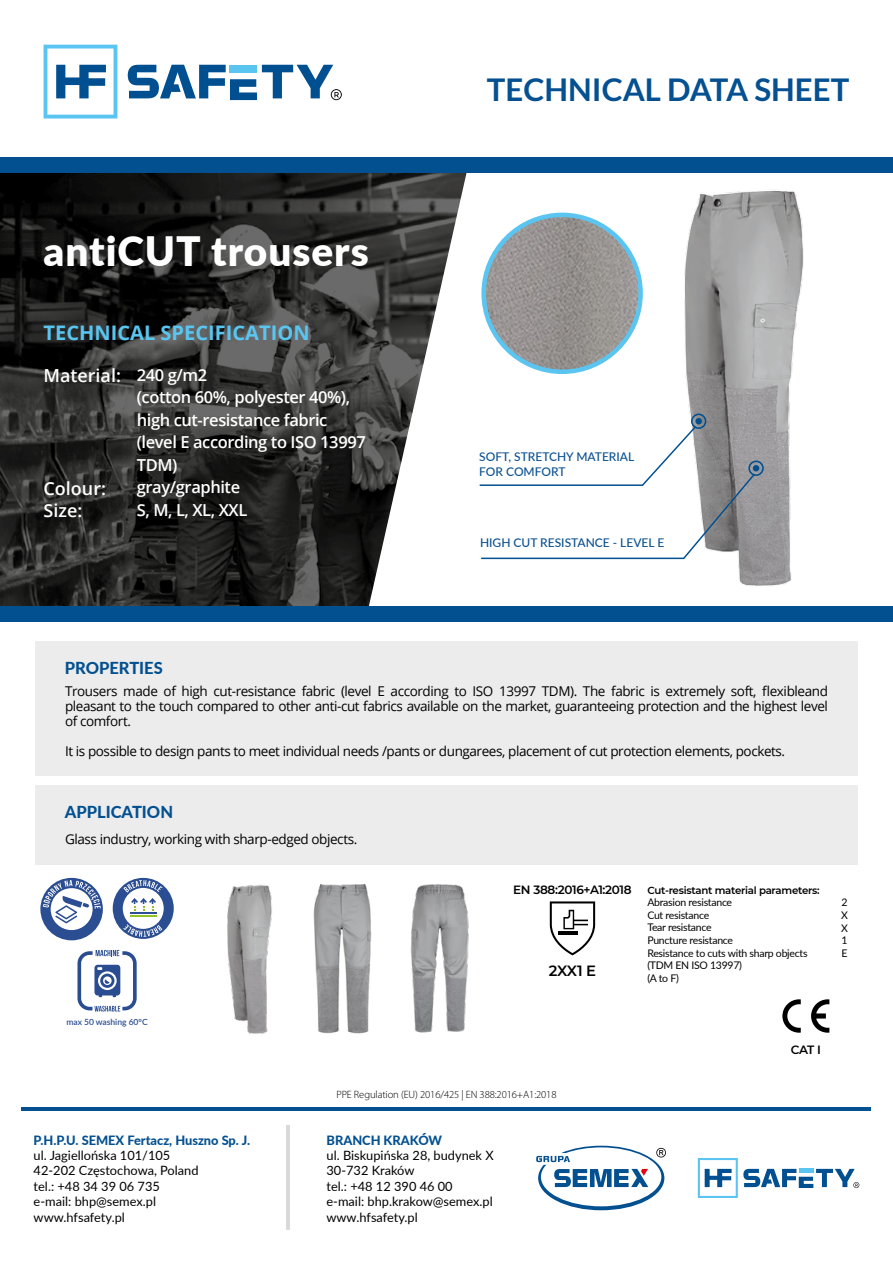
<style>
.page{position:relative;width:893px;height:1263px;background:#fff}
.page>*{position:absolute;margin:0;border:0;box-sizing:border-box;transform-origin:0 0}
.t1{font:900 40.5px "Lato";letter-spacing:.025em;color:#fff}
.t2{font:700 31.35px "Lato";color:#045091}
.t3{font:700 20.1px "Open Sans";color:#59c6f2}
.t4{font:600 18px/22.5px "Open Sans";color:#fff}
.t5{font:600 16.5px/22.5px "Open Sans";letter-spacing:-.025em;color:#fff}
.t6{font:800 16.5px "Lato";color:#035091}
.t7{font:600 14.85px "Montserrat";color:#000}
.t8{font:13.5px/15px "Open Sans";letter-spacing:-.03em;color:#000;text-align:justify}
.t9{font:12.75px/15.5px "Lato";color:#000}
.t10{font:800 12.75px "Lato";color:#035091}
.t11{font:500 12px/14.4px "Lato";color:#0b5191}
.t12{font:600 12px "Montserrat";letter-spacing:-.03em;color:#000}
.t13{font:300 10.65px "Myriad Pro";letter-spacing:-.01em;color:#000}
.t14{font:10.5px/12.6px "Lato";letter-spacing:-.025em;color:#000}
.t15{font:600 10.2px "Montserrat";letter-spacing:-.025em;color:#000}
.t16{font:600 8.55px "Lato";color:#2a4d92}
</style>
<div class="page">
<img style="left:0;top:173px;width:367px;height:433px">
<svg style="left:367px;top:173px;width:240px;height:433px"></svg>
<img style="left:607px;top:189px;width:197px;height:397px">
<svg style="left:698px;top:1158px;width:161px;height:40px"></svg>
<svg style="left:536px;top:1146px;width:130px;height:64px"></svg>
<hr style="left:287px;top:1125px;width:3px;height:105px;background:#dadada">
<hr style="left:22px;top:1107px;width:849px;height:4px;background:#035091">
<svg style="left:44px;top:45px;width:73px;height:73px"></svg>
<svg style="left:128px;top:65px;width:214px;height:35px"></svg>
<div style="left:0;top:157px;width:893px;height:16px;background:#035091"></div>
<div style="left:0;top:606px;width:893px;height:16px;background:#035091"></div>
<div style="left:695px;top:418px;width:7px;height:6px;background:#035091;border-radius:50%"></div>
<div style="left:691px;top:414px;width:15px;height:15px;border:2px solid #035091;border-radius:50%"></div>
<div style="left:748px;top:460px;width:16px;height:16px;border:2px solid #035091;border-radius:50%"></div>
<div style="left:35px;top:641px;width:823px;height:135px;background:#ececec"></div>
<div style="left:35px;top:785px;width:823px;height:79px;background:#ececec"></div>
<svg style="left:550px;top:901px;width:45px;height:54px"></svg>
<hr style="left:558px;top:931px;width:20px;height:4px;background:#000">
<svg style="left:782px;top:999px;width:19px;height:34px"></svg>
<svg style="left:811px;top:999px;width:18px;height:34px"></svg>
<div style="left:40px;top:878px;width:63px;height:62px;background:#2b4d91;border-radius:50%"></div>
<div style="left:51px;top:888px;width:42px;height:42px;background:#fff;border-radius:50%"></div>
<svg style="left:43px;top:880px;width:58px;height:43px"></svg>
<div style="left:113px;top:878px;width:61px;height:61px;background:#2b4d91;border-radius:50%"></div>
<svg style="left:123px;top:880px;width:40px;height:12px"></svg>
<svg style="left:123px;top:924px;width:39px;height:13px"></svg>
<div style="left:123px;top:888px;width:41px;height:41px;background:#fff;border-radius:50%"></div>
<hr style="left:130px;top:912px;width:27px;height:2px;background:#2b4d91">
<hr style="left:130px;top:915px;width:27px;height:2px;background:#94c21f">
<svg style="left:131px;top:898px;width:25px;height:12px"></svg>
<svg style="left:77px;top:950px;width:60px;height:61px"></svg>
<svg style="left:478px;top:424px;width:281px;height:136px"></svg>
<img style="left:227px;top:884px;width:45px;height:149px">
<img style="left:313px;top:884px;width:59px;height:149px">
<img style="left:410px;top:884px;width:59px;height:149px">
<img style="left:484px;top:215px;width:157px;height:157px;border-radius:78px">
<div style="left:481px;top:213px;width:162px;height:161px;border:4px solid #5bc5f2;border-radius:50%"></div>
<h1 class="t1" style="left:44px;top:221px;width:327px">antiCUT trousers</h1>
<h3 class="t3" style="left:44px;top:319px;width:268px">TECHNICAL SPECIFICATION</h3>
<h3 class="t4" style="left:44px;top:364px;width:79px">Material:</h3>
<p class="t5" style="left:137px;top:363px;width:230px">240 g/m2<br>(cotton 60%, polyester 40%), high cut-resistance fabric (level E according to ISO 13997<br>TDM)<br>gray/graphite<br>S, M, L, XL, XXL</p>
<h3 class="t4" style="left:44px;top:476px;width:64px">Colour:<br>Size:</h3>
<h2 class="t2" style="left:487px;top:71px;width:364px">TECHNICAL DATA SHEET</h2>
<p class="t11" style="left:479px;top:449px;width:157px">SOFT, STRETCHY MATERIAL<br>FOR COMFORT</p>
<p class="t11" style="left:480px;top:535px;width:186px">HIGH CUT RESISTANCE - LEVEL E</p>
<p class="t6" style="left:65px;top:655px;width:100px">PROPERTIES</p>
<p class="t8" style="left:65px;top:683px;width:764px">Trousers made of high cut-resistance fabric (level E according to ISO 13997 TDM). The fabric is extremely soft, flexibleand pleasant to the touch compared to other anti-cut fabrics available on the market, guaranteeing protection and the highest level of comfort.</p>
<p class="t8" style="left:65px;top:743px;width:722px">It is possible to design pants to meet individual needs /pants or dungarees, placement of cut protection elements, pockets.</p>
<p class="t6" style="left:65px;top:800px;width:110px">APPLICATION</p>
<p class="t8" style="left:65px;top:831px;width:294px">Glass industry, working with sharp-edged objects.</p>
<p class="t16" style="left:66px;top:1015px;width:83px">max 50 washing 60°C</p>
<p class="t12" style="left:513px;top:881px;width:120px">EN 388:2016+A1:2018</p>
<p class="t7" style="left:549px;top:961px;width:48px">2XX1 E</p>
<p class="t10" style="left:34px;top:1130px;width:218px">P.H.P.U. SEMEX Fertacz, Huszno Sp. J.</p>
<p class="t9" style="left:34px;top:1147px;width:166px">ul. Jagiellońska 101/105<br>42-202 Częstochowa, Poland tel.: +48 34 39 06 735 e-mail: bhp@semex.pl www.hfsafety.pl</p>
<p class="t13" style="left:336px;top:1088px;width:222px">PPE Regulation (EU) 2016/425 | EN 388:2016+A1:2018</p>
<p class="t10" style="left:326px;top:1130px;width:117px">BRANCH KRAKÓW</p>
<p class="t9" style="left:326px;top:1147px;width:169px">ul. Biskupińska 28, budynek X<br>30-732 Kraków<br>tel.: +48 12 390 46 00<br>e-mail: bhp.krakow@semex.pl www.hfsafety.pl</p>
<p class="t15" style="left:647px;top:883px;width:174px">Cut-resistant material parameters:</p>
<p class="t14" style="left:647px;top:895px;width:162px">Abrasion resistance<br>Cut resistance<br>Tear resistance<br>Puncture resistance<br>Resistance to cuts with sharp objects (TDM EN ISO 13997)<br>(A to F)</p>
<p class="t14" style="left:841px;top:896px;width:8px;text-align:justify">2<br>X X 1<br>E</p>
<p class="t12" style="left:791px;top:1041px;width:32px">CAT I</p>
</div>
